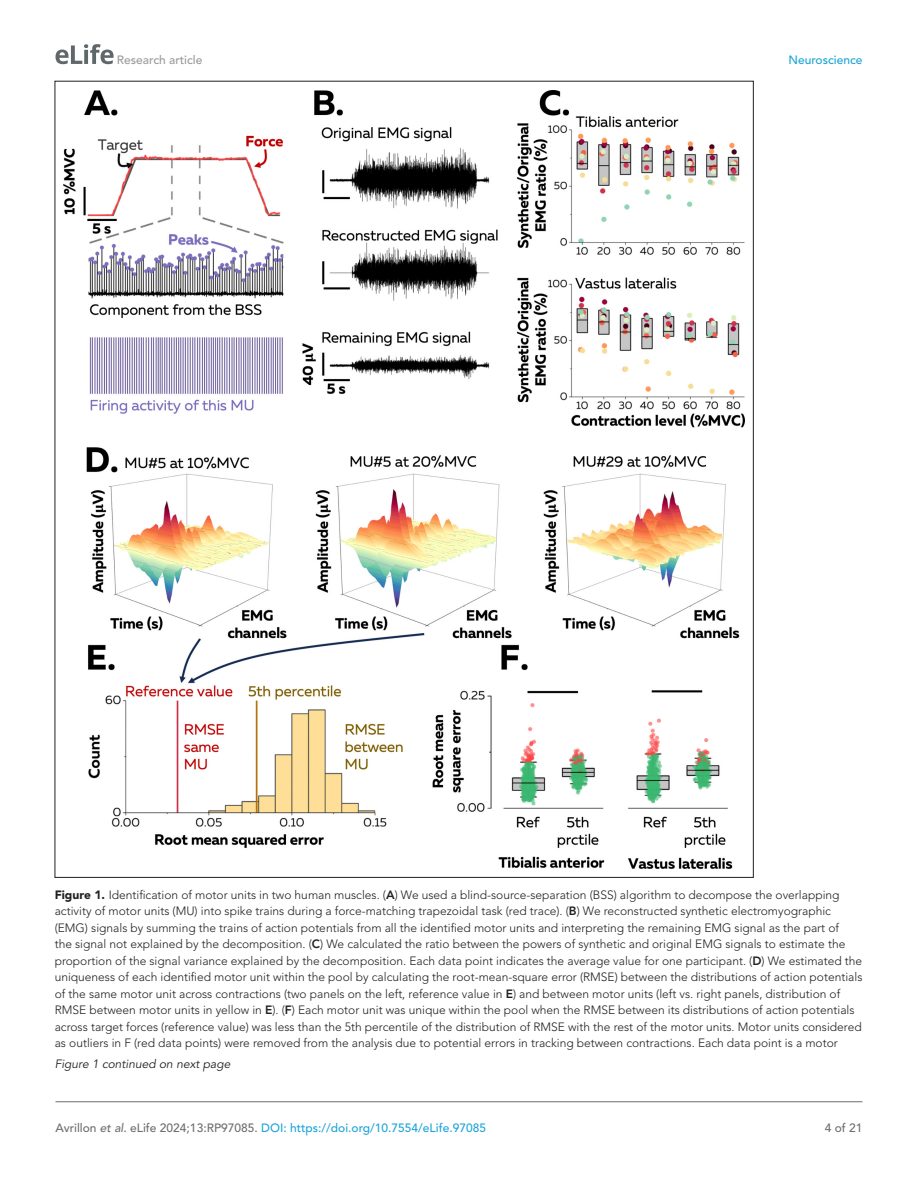
<style>
.page{position:relative;width:918px;height:1188px;background:#fff}
.page>*{position:absolute;margin:0;border:0;box-sizing:border-box;transform-origin:0 0}
.t1{font:300 12px/16.5px "Avenir LT Std";color:#231f20}
.t2{font:500 12px "Avenir LT Std";color:#1ea4d7}
.t3{font:italic 12px "Avenir LT Std";color:#231f20}
.t4{font:500 12px "Avenir LT Std";color:#9a9a9a}
.t5{font:500 12px "Avenir LT Std";color:#6e6e70}
.s1{font-weight:900}
.s2{font-weight:800}
.s3{color:#6e6e70}
.s4{font-style:italic;color:#6e6e70}
</style>
<div class="page">
<svg style="left:56px;top:44px;width:58px;height:20px"></svg>
<hr style="left:56px;top:1101px;width:806px;height:1px;background:#6e6e70">
<img style="left:64px;top:90px;width:680px;height:778px">
<p class="t4" style="left:117px;top:53px;width:87px">Research article</p>
<p class="t2" style="left:788px;top:53px;width:76px">Neuroscience</p>
<p class="t1" style="left:55px;top:886px;width:809px"><span class="s1">Figure 1.</span> Identification of motor units in two human muscles. (<span class="s2">A</span>) We used a blind-source-separation (BSS) algorithm to decompose the overlapping activity of motor units (MU) into spike trains during a force-matching trapezoidal task (red trace). (<span class="s2">B</span>) We reconstructed synthetic electromyographic (EMG) signals by summing the trains of action potentials from all the identified motor units and interpreting the remaining EMG signal as the part of<br>the signal not explained by the decomposition. (<span class="s2">C</span>) We calculated the ratio between the powers of synthetic and original EMG signals to estimate the proportion of the signal variance explained by the decomposition. Each data point indicates the average value for one participant. (<span class="s2">D</span>) We estimated the uniqueness of each identified motor unit within the pool by calculating the root-mean-square error (RMSE) between the distributions of action potentials of the same motor unit across contractions (two panels on the left, reference value in <span class="s2">E</span>) and between motor units (left vs. right panels, distribution of RMSE between motor units in yellow in <span class="s2">E</span>). (<span class="s2">F</span>) Each motor unit was unique within the pool when the RMSE between its distributions of action potentials across target forces (reference value) was less than the 5th percentile of the distribution of RMSE with the rest of the motor units. Motor units considered as outliers in F (red data points) were removed from the analysis due to potential errors in tracking between contractions. Each data point is a motor</p>
<p class="t3" style="left:55px;top:1057px;width:177px">Figure 1 continued on next page</p>
<p class="t2" style="left:56px;top:1121px;width:432px"><span class="s3">Avrillon</span> <span class="s4">et al</span><span class="s3">. eLife 2024;13:RP97085.</span> DOI: https://doi.org/10.7554/eLife.97085</p>
<p class="t5" style="left:825px;top:1121px;width:39px">4 of 21</p>
</div>
